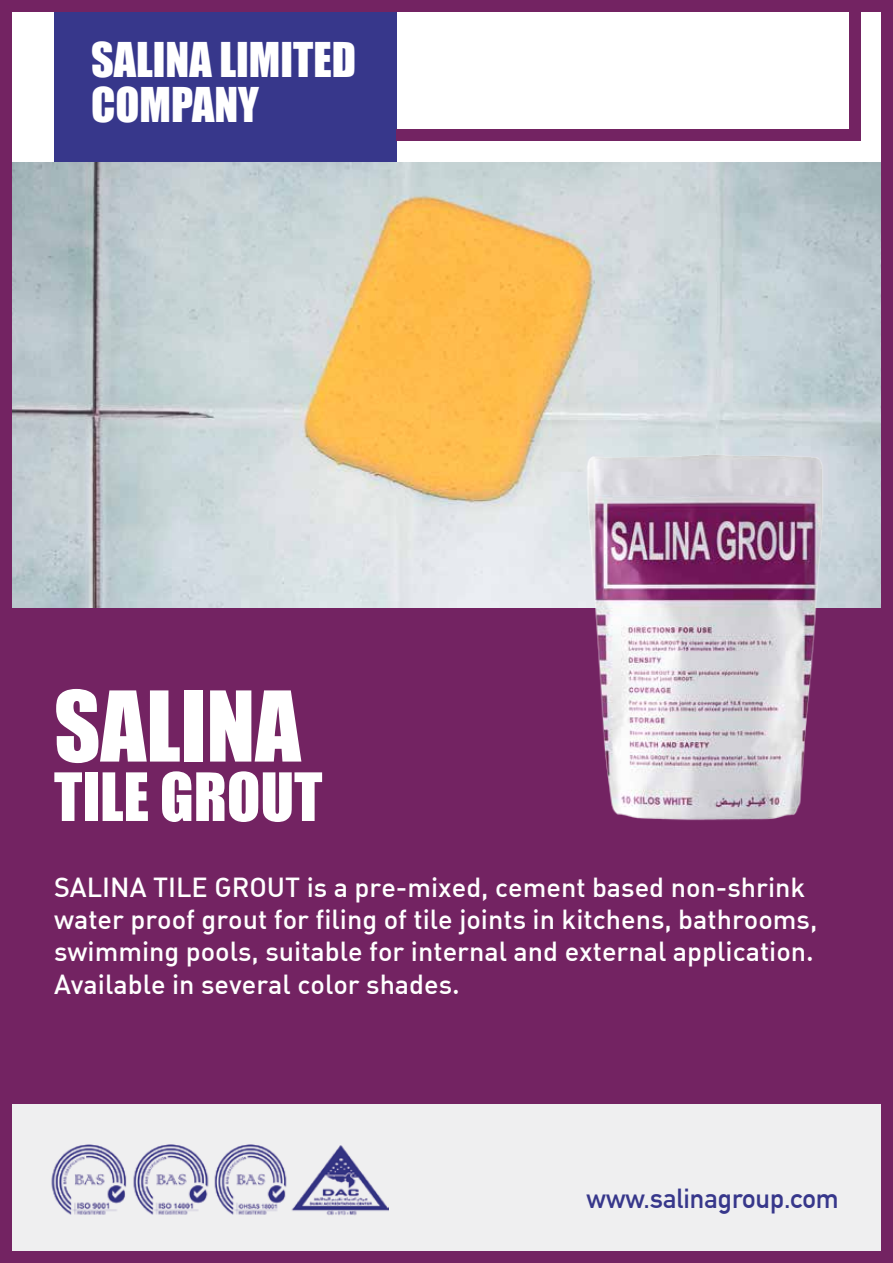
<style>
.page{position:relative;width:893px;height:1263px;background:#fff}
.page>*{position:absolute;margin:0;border:0;box-sizing:border-box;transform-origin:0 0}
.t1{font:90px "Impact";color:#fff}
.t2{font:61.5px "Impact";color:#fff}
.t3{font:43.95px/44.2px "Impact";color:#fff}
.t4{font:500 27px/32.4px "DIN Alternate";color:#fff}
.t5{font:700 27px "DIN Alternate";color:#37378b}
</style>
<div class="page">
<div style="left:54px;top:0;width:343px;height:189px;background:#37378b"></div>
<div style="left:396px;top:129px;width:464px;height:12px;background:#732362"></div>
<div style="left:849px;top:0;width:11px;height:141px;background:#732362"></div>
<img style="left:13px;top:163px;width:867px;height:445px">
<div style="left:0;top:608px;width:893px;height:496px;background:#732362"></div>
<div style="left:0;top:1104px;width:893px;height:159px;background:#efeff0"></div>
<div style="left:0;top:0;width:893px;height:1263px;border:12px solid #732362"></div>
<img style="left:51px;top:1144px;width:337px;height:71px">
<img style="left:578px;top:445px;width:257px;height:376px">
<h3 class="t3" style="left:91px;top:37px;width:266px">SALINA LIMITED<br>COMPANY</h3>
<h1 class="t1" style="left:54px;top:656px;width:248px">SALINA</h1>
<h2 class="t2" style="left:54px;top:749px;width:270px">TILE GROUT</h2>
<p class="t4" style="left:54px;top:870px;width:765px">SALINA TILE GROUT is a pre-mixed, cement based non-shrink water proof grout for filing of tile joints in kitchens, bathrooms, swimming pools, suitable for internal and external application.<br>Available in several color shades.</p>
<p class="t5" style="left:587px;top:1177px;width:254px">www.salinagroup.com</p>
</div>
